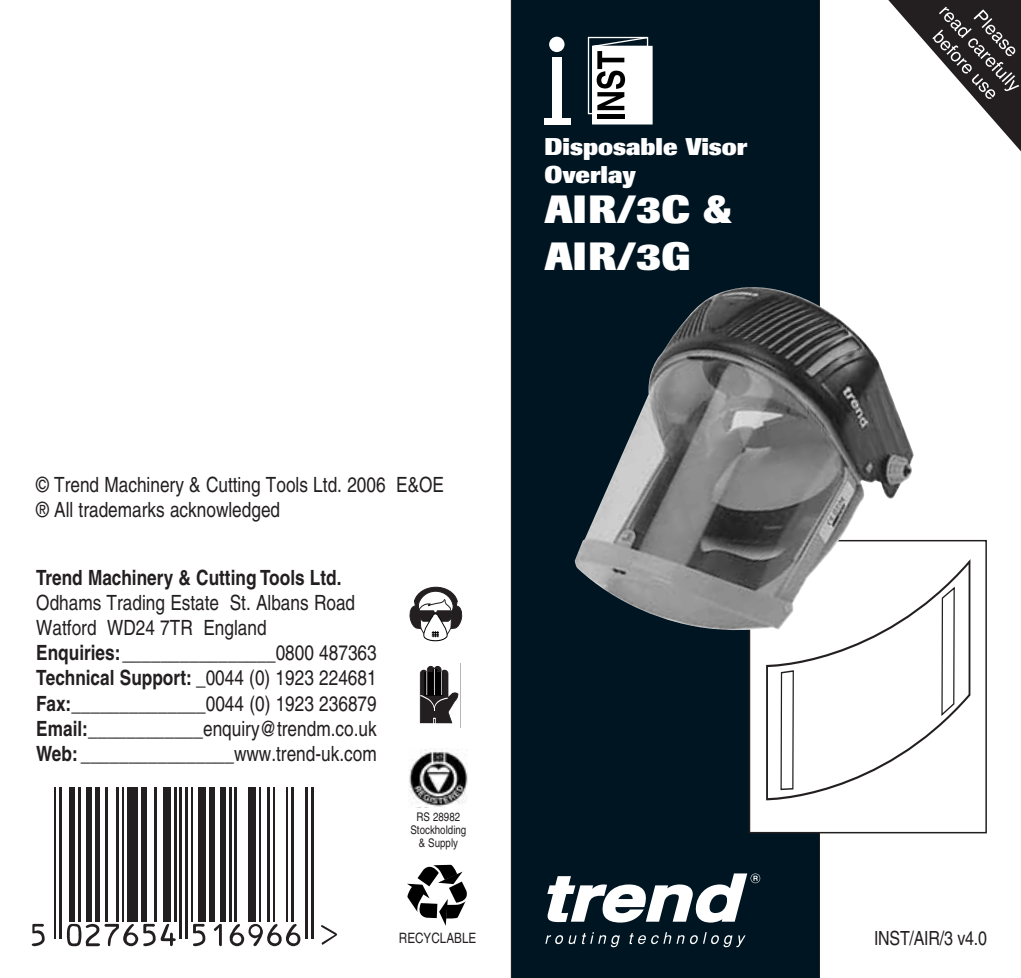
<style>
.page{position:relative;width:1021px;height:978px;background:#fff}
.page>*{position:absolute;margin:0;border:0;box-sizing:border-box;transform-origin:0 0}
.t1{font:800 39px/46.8px "Imago";color:#fff}
.t2{font:800 24px/28.8px "Imago";color:#fff}
.t3{font:condensed 21px/25.2px "Helvetica";color:#231f20}
.t4{font:700 condensed 21px "Helvetica";color:#231f20}
.t5{font:condensed 19.5px "Helvetica";letter-spacing:-.01em;color:#231f20}
.t6{font:condensed 14.4px "Helvetica";color:#231f20}
.t7{font:condensed 12px/13.2px "Helvetica";color:#231f20;text-align:center}
.s1{font-weight:700}
</style>
<div class="page">
<div style="left:511px;top:0;width:308px;height:978px;background:#001522"></div>
<svg style="left:545px;top:935px;width:6px;height:9px"></svg>
<svg style="left:554px;top:935px;width:9px;height:9px"></svg>
<svg style="left:556px;top:936px;width:6px;height:7px"></svg>
<svg style="left:568px;top:935px;width:8px;height:9px"></svg>
<svg style="left:582px;top:932px;width:38px;height:15px"></svg>
<svg style="left:629px;top:932px;width:55px;height:12px"></svg>
<svg style="left:689px;top:935px;width:9px;height:9px"></svg>
<svg style="left:691px;top:936px;width:5px;height:7px"></svg>
<svg style="left:703px;top:932px;width:3px;height:12px"></svg>
<svg style="left:710px;top:935px;width:9px;height:9px"></svg>
<svg style="left:712px;top:936px;width:5px;height:7px"></svg>
<svg style="left:723px;top:935px;width:22px;height:12px"></svg>
<svg style="left:547px;top:873px;width:213px;height:50px"></svg>
<svg style="left:888px;top:0;width:132px;height:150px"></svg>
<div style="left:549px;top:37px;width:15px;height:15px;background:#fff;border-radius:50%"></div>
<div style="left:552px;top:58px;width:9px;height:62px;background:#fff"></div>
<div style="left:544px;top:118px;width:26px;height:7px;background:#fff"></div>
<div style="left:592px;top:46px;width:60px;height:78px;background:#fff"></div>
<div style="left:592px;top:46px;width:60px;height:79px;border:1px solid #fff"></div>
<div style="left:597px;top:114px;width:27px;height:5px;background:#000"></div>
<svg style="left:587px;top:36px;width:62px;height:79px"></svg>
<div style="left:749px;top:541px;width:237px;height:292px;background:#fff"></div>
<svg style="left:766px;top:559px;width:205px;height:242px"></svg>
<div style="left:748px;top:540px;width:238px;height:293px;border:2px solid #231f20"></div>
<img style="left:574px;top:286px;width:340px;height:344px">
<img style="left:408px;top:749px;width:59px;height:58px">
<svg style="left:407px;top:865px;width:60px;height:61px"></svg>
<svg style="left:409px;top:586px;width:54px;height:56px"></svg>
<svg style="left:419px;top:666px;width:40px;height:58px"></svg>
<hr style="left:54px;top:787px;width:1px;height:151px;background:#231f20">
<hr style="left:59px;top:787px;width:2px;height:151px;background:#231f20">
<div style="left:70px;top:787px;width:5px;height:135px;background:#231f20"></div>
<hr style="left:78px;top:787px;width:3px;height:135px;background:#231f20">
<div style="left:86px;top:787px;width:5px;height:135px;background:#231f20"></div>
<hr style="left:95px;top:787px;width:4px;height:135px;background:#231f20">
<hr style="left:106px;top:787px;width:2px;height:135px;background:#231f20">
<hr style="left:117px;top:787px;width:2px;height:135px;background:#231f20">
<hr style="left:122px;top:787px;width:2px;height:135px;background:#231f20">
<div style="left:127px;top:787px;width:11px;height:135px;background:#231f20"></div>
<div style="left:141px;top:787px;width:5px;height:135px;background:#231f20"></div>
<hr style="left:155px;top:787px;width:2px;height:135px;background:#231f20">
<div style="left:163px;top:787px;width:8px;height:135px;background:#231f20"></div>
<hr style="left:174px;top:787px;width:2px;height:135px;background:#231f20">
<hr style="left:179px;top:787px;width:2px;height:151px;background:#231f20">
<hr style="left:185px;top:787px;width:2px;height:151px;background:#231f20">
<hr style="left:191px;top:787px;width:1px;height:135px;background:#231f20">
<div style="left:199px;top:787px;width:7px;height:135px;background:#231f20"></div>
<div style="left:210px;top:787px;width:5px;height:135px;background:#231f20"></div>
<div style="left:220px;top:787px;width:5px;height:135px;background:#231f20"></div>
<hr style="left:229px;top:787px;width:2px;height:135px;background:#231f20">
<hr style="left:234px;top:787px;width:2px;height:135px;background:#231f20">
<div style="left:248px;top:787px;width:8px;height:135px;background:#231f20"></div>
<hr style="left:259px;top:787px;width:2px;height:135px;background:#231f20">
<hr style="left:267px;top:787px;width:2px;height:135px;background:#231f20">
<hr style="left:273px;top:787px;width:1px;height:135px;background:#231f20">
<hr style="left:287px;top:787px;width:1px;height:135px;background:#231f20">
<hr style="left:292px;top:787px;width:2px;height:135px;background:#231f20">
<hr style="left:305px;top:787px;width:2px;height:151px;background:#231f20">
<hr style="left:311px;top:787px;width:2px;height:151px;background:#231f20">
<svg style="left:67px;top:924px;width:109px;height:22px"></svg>
<svg style="left:193px;top:924px;width:13px;height:22px"></svg>
<svg style="left:214px;top:924px;width:8px;height:22px"></svg>
<svg style="left:229px;top:924px;width:71px;height:22px"></svg>
<svg style="left:32px;top:924px;width:13px;height:22px"></svg>
<svg style="left:321px;top:925px;width:16px;height:20px"></svg>
<p class="t2" style="left:544px;top:134px;width:204px">Disposable Visor<br>Overlay</p>
<h1 class="t1" style="left:544px;top:190px;width:189px">AIR/3C &amp;<br>AIR/3G</h1>
<p class="t3" style="left:36px;top:474px;width:409px">© Trend Machinery &amp; Cutting Tools Ltd. 2006 E&amp;OE ® All trademarks acknowledged</p>
<p class="t4" style="left:36px;top:569px;width:307px">Trend Machinery &amp; Cutting Tools Ltd.</p>
<p class="t3" style="left:36px;top:592px;width:342px">Odhams Trading Estate St. Albans Road Watford WD24 7TR England <span class="s1">Enquiries:</span>________________0800 487363<br><span class="s1">Technical Support:</span> _0044 (0) 1923 224681<br><span class="s1">Fax:</span>______________0044 (0) 1923 236879<br><span class="s1">Email:</span>____________enquiry@trendm.co.uk <span class="s1">Web:</span> ________________www.trend-uk.com</p>
<p class="t7" style="left:410px;top:811px;width:57px">RS 28982<br>Stockholding &amp; Supply</p>
<p class="t6" style="left:399px;top:933px;width:79px">RECYCLABLE</p>
<p class="t5" style="left:874px;top:931px;width:114px">INST/AIR/3 v4.0</p>
</div>
